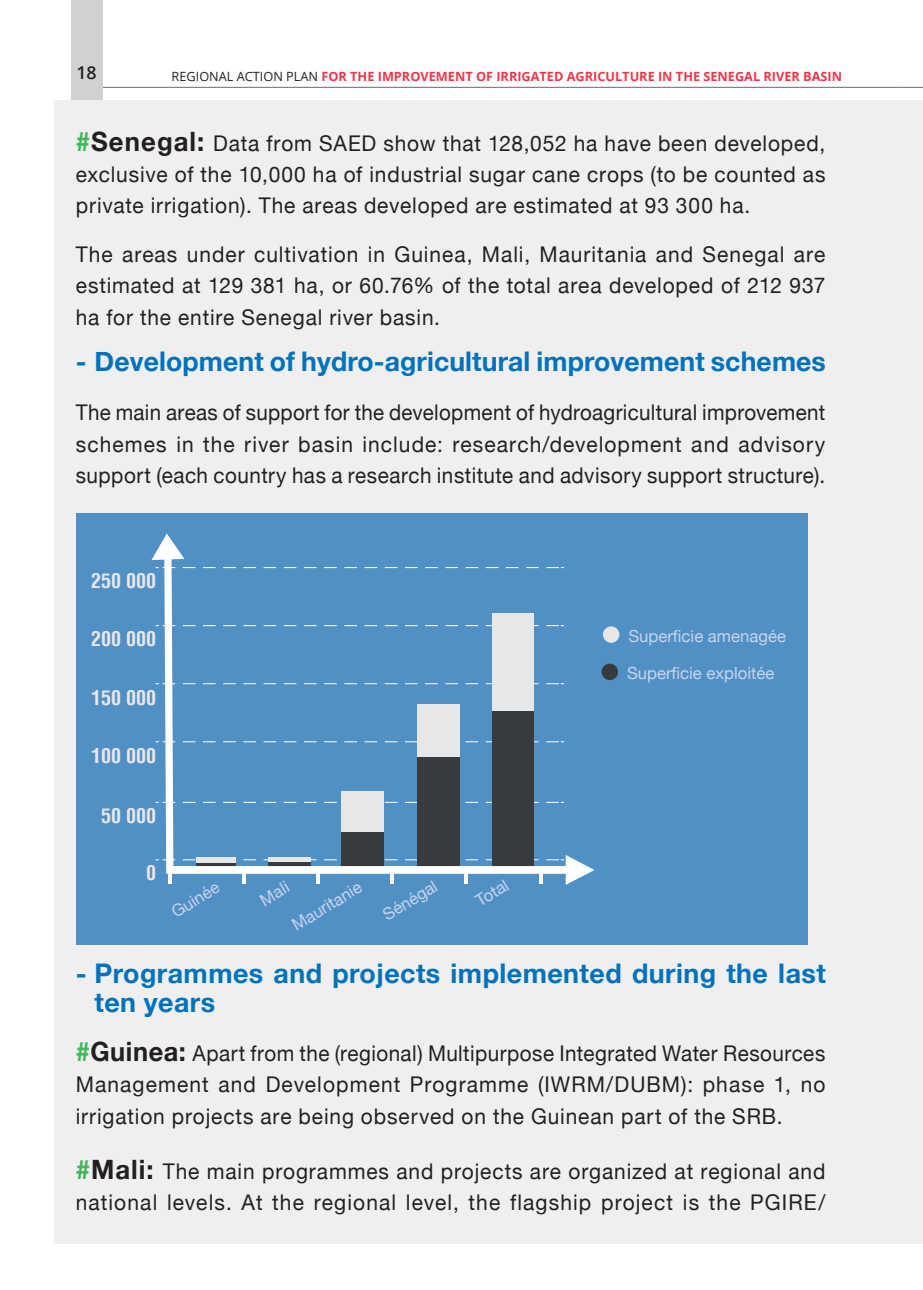
<style>
.page{position:relative;width:923px;height:1290px;background:#fff}
.page>*{position:absolute;margin:0;border:0;box-sizing:border-box;transform-origin:0 0}
.t1{font:700 27.12px/29.1px "Helvetica Neue";letter-spacing:.005em;color:#0072bc}
.t2{font:21.7px/31.2px "Helvetica Neue";letter-spacing:.04em;color:#231f20;text-align:justify}
.t3{font:21.7px/31.2px "Helvetica Neue";letter-spacing:.04em;color:#231f20;text-align:justify;scale:.95 1}
.t4{font:700 condensed 20.12px "Helvetica LT";color:#e6e7e9}
.t5{font:600 17.68px "Open Sans";color:#231f20}
.t6{font:16.8px "Helvetica Neue";color:#c6d5ed}
.t7{font:700 12.78px "Open Sans";color:#ee3648}
.s1{font-weight:400;color:#231f20}
.s2{font-weight:700;font-size:26.6px;color:#40b75b}
.s3{font-weight:700;font-size:26.6px}
</style>
<div class="page">
<hr style="left:97px;top:87px;width:801px;height:1px;background:#717275">
<svg style="left:898px;top:87px;width:25px;height:1px"></svg>
<div style="left:71px;top:0;width:31px;height:100px;background:#d2d1d2"></div>
<div style="left:54px;top:100px;width:869px;height:1144px;background:#eeefee"></div>
<div style="left:76px;top:513px;width:731px;height:432px;background:#5190c5"></div>
<svg style="left:151px;top:533px;width:443px;height:352px"></svg>
<svg style="left:168px;top:873px;width:3px;height:10px"></svg>
<svg style="left:242px;top:873px;width:3px;height:10px"></svg>
<hr style="left:316px;top:873px;width:4px;height:10px;background:#fff">
<svg style="left:391px;top:873px;width:3px;height:10px"></svg>
<svg style="left:465px;top:873px;width:3px;height:10px"></svg>
<svg style="left:539px;top:873px;width:3px;height:10px"></svg>
<div style="left:603px;top:626px;width:16px;height:17px;background:#e6e7e9;border-radius:50%"></div>
<div style="left:601px;top:664px;width:17px;height:16px;background:#373b3e;border-radius:50%"></div>
<p class="t5" style="left:76px;top:60px;width:22px">18</p>
<p class="t7" style="left:172px;top:67px;width:672px"><span class="s1">REGIONAL ACTION PLAN</span> FOR THE IMPROVEMENT OF IRRIGATED AGRICULTURE IN THE SENEGAL RIVER BASIN</p>
<p class="t2" style="left:76px;top:127px;width:751px"><span class="s2">#</span><span class="s3">Senegal:</span> Data from SAED show that 128,052 ha have been developed, exclusive of the 10,000 ha of industrial sugar cane crops (to be counted as private irrigation). The areas developed are estimated at 93 300 ha.</p>
<p class="t2" style="left:76px;top:238px;width:751px">The areas under cultivation in Guinea, Mali, Mauritania and Senegal are estimated at 129 381 ha, or 60.76% of the total area developed of 212 937 ha for the entire Senegal river basin.</p>
<p class="t1" style="left:76px;top:347px;width:751px">- Development of hydro-agricultural improvement schemes</p>
<p class="t3" style="left:76px;top:397px;width:790px">The main areas of support for the development of hydroagricultural improvement schemes in the river basin include: research/development and advisory support (each country has a research institute and advisory support structure).</p>
<p class="t4" style="left:91px;top:568px;width:67px">250 000</p>
<p class="t4" style="left:91px;top:626px;width:67px">200 000</p>
<p class="t4" style="left:91px;top:685px;width:67px">150 000</p>
<p class="t4" style="left:91px;top:743px;width:67px">100 000</p>
<p class="t4" style="left:101px;top:803px;width:57px">50 000</p>
<p class="t4" style="left:146px;top:860px;width:12px">0</p>
<p class="t6" style="left:168px;top:904px;width:54px;rotate:-31deg">Guinée</p>
<p class="t6" style="left:256px;top:893px;width:32px;rotate:-31deg">Mali</p>
<p class="t6" style="left:288px;top:917px;width:80px;rotate:-31deg">Mauritanie</p>
<p class="t6" style="left:379px;top:907px;width:62px;rotate:-31deg">Sénégal</p>
<p class="t6" style="left:472px;top:893px;width:37px;rotate:-31deg">Total</p>
<p class="t6" style="left:628px;top:626px;width:159px">Superficie amenagée</p>
<p class="t6" style="left:627px;top:663px;width:149px">Superficie exploitée</p>
<p class="t1" style="left:94px;top:958px;width:733px;text-indent:-19px">- Programmes and projects implemented during the last ten years</p>
<p class="t3" style="left:76px;top:1037px;width:790px"><span class="s2">#</span><span class="s3">Guinea:</span> Apart from the (regional) Multipurpose Integrated Water Resources Management and Development Programme (IWRM/DUBM): phase 1, no irrigation projects are being observed on the Guinean part of the SRB.</p>
<p class="t2" style="left:76px;top:1155px;width:751px"><span class="s2">#</span><span class="s3">Mali:</span> The main programmes and projects are organized at regional and national levels. At the regional level, the flagship project is the PGIRE/</p>
</div>
